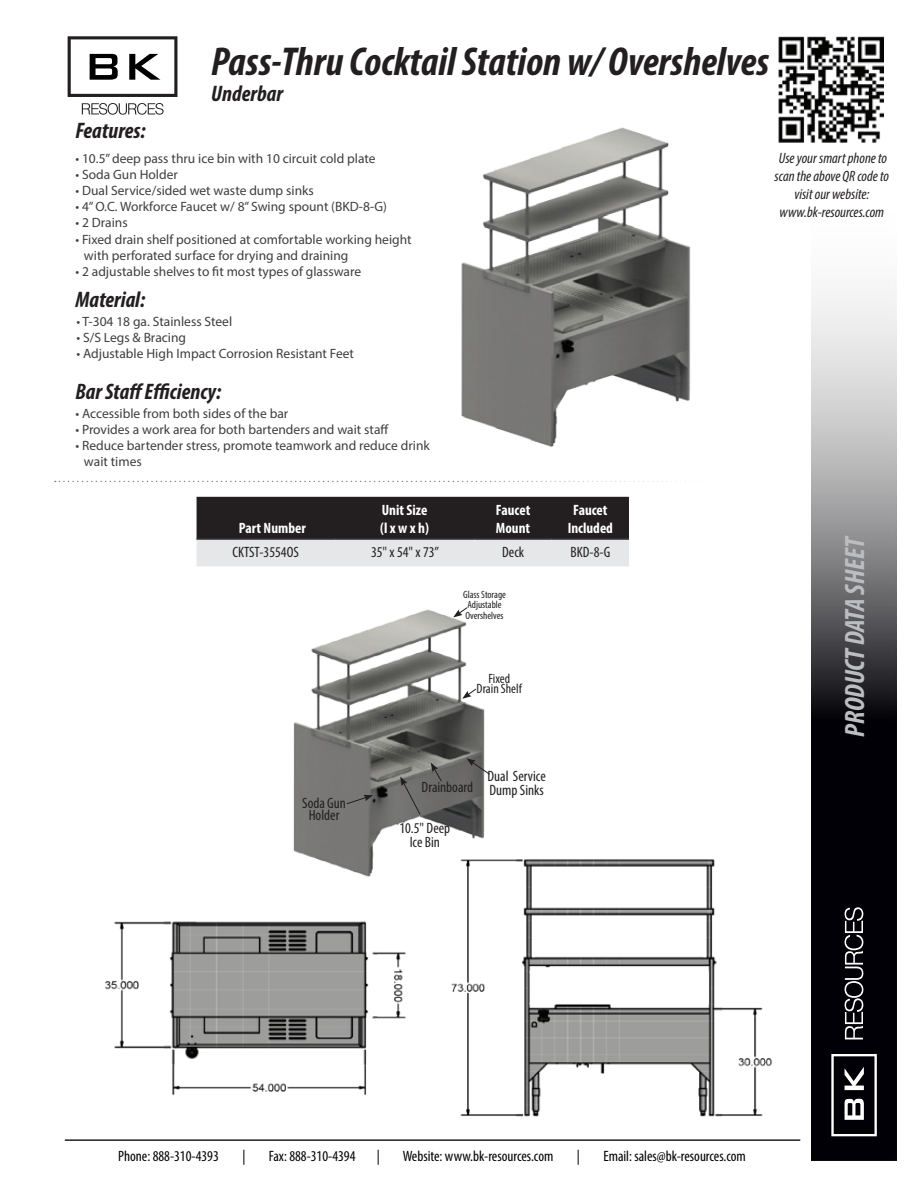
<style>
.page{position:relative;width:918px;height:1188px;background:#fff}
.page>*{position:absolute;margin:0;border:0;box-sizing:border-box;transform-origin:0 0}
.t1{font:italic 700 condensed 40.5px "Myriad Pro";color:#231f20}
.t2{font:italic 700 condensed 28.05px "Myriad Pro";letter-spacing:-.005em;color:#bcbdc0}
.t3{font:italic 700 condensed 22.5px "Myriad Pro";color:#231f20}
.t4{font:condensed 15px "Myriad Pro";color:#000001}
.t5{font:condensed 15px/13.5px "Myriad Pro";color:#231f20;text-align:center}
.t6{font:italic condensed 15px/18px "Myriad Pro";color:#231f20;text-align:center}
.t7{font:700 condensed 15px/18px "Myriad Pro";color:#fff}
.t8{font:13.5px/16.2px "Myriad Pro";color:#3e3e3f}
.t9{font:condensed 13.5px/10.5px "Myriad Pro";color:#231f20;text-align:center}
.t10{font:condensed 10.5px/10.5px "Myriad Pro";color:#231f20}
</style>
<div class="page">
<svg style="left:811px;top:291px;width:86px;height:870px;background:#505054"></svg>
<svg style="left:845px;top:907px;width:18px;height:132px"></svg>
<svg style="left:831px;top:1054px;width:46px;height:82px"></svg>
<img style="left:779px;top:37px;width:105px;height:105px">
<hr style="left:65px;top:1139px;width:735px;height:2px;background:#231f20">
<img style="left:451px;top:859px;width:321px;height:258px">
<svg style="left:55px;top:481px;width:626px;height:1px"></svg>
<svg style="left:82px;top:103px;width:82px;height:12px"></svg>
<svg style="left:68px;top:36px;width:109px;height:61px"></svg>
<svg style="left:197px;top:497px;width:432px;height:69px;background:#6e6c6d"></svg>
<hr style="left:197px;top:538px;width:138px;height:1px;background:#231f20">
<hr style="left:197px;top:539px;width:138px;height:1px;background:#231f20">
<hr style="left:335px;top:538px;width:140px;height:1px;background:#231f20">
<hr style="left:335px;top:539px;width:140px;height:1px;background:#231f20">
<hr style="left:475px;top:538px;width:77px;height:1px;background:#231f20">
<hr style="left:475px;top:539px;width:77px;height:1px;background:#231f20">
<hr style="left:552px;top:538px;width:77px;height:1px;background:#231f20">
<hr style="left:552px;top:539px;width:77px;height:1px;background:#231f20">
<img style="left:105px;top:921px;width:301px;height:175px">
<img style="left:293px;top:607px;width:216px;height:276px">
<img style="left:461px;top:127px;width:230px;height:320px">
<svg style="left:346px;top:795px;width:27px;height:9px"></svg>
<svg style="left:466px;top:758px;width:24px;height:17px"></svg>
<svg style="left:431px;top:762px;width:11px;height:20px"></svg>
<svg style="left:400px;top:777px;width:21px;height:38px"></svg>
<h3 class="t3" style="left:75px;top:117px;width:72px">Features:</h3>
<h1 class="t1" style="left:211px;top:36px;width:560px">Pass-Thru Cocktail Station w/ Overshelves</h1>
<h3 class="t3" style="left:211px;top:80px;width:73px">Underbar</h3>
<p class="t8" style="left:75px;top:150px;width:302px">• 10.5” deep pass thru ice bin with 10 circuit cold plate</p>
<p class="t8" style="left:75px;top:166px;width:104px">• Soda Gun Holder</p>
<p class="t8" style="left:75px;top:182px;width:240px">• Dual Service/sided wet waste dump sinks</p>
<p class="t8" style="left:75px;top:198px;width:313px">• 4” O.C. Workforce Faucet w/ 8” Swing spount (BKD-8-G)</p>
<p class="t8" style="left:75px;top:215px;width:54px">• 2 Drains</p>
<p class="t8" style="left:84px;top:231px;width:329px;text-indent:-9px">• Fixed drain shelf positioned at comfortable working height with perforated surface for drying and draining</p>
<p class="t8" style="left:75px;top:263px;width:287px">• 2 adjustable shelves to fit most types of glassware</p>
<h3 class="t3" style="left:75px;top:285px;width:71px">Material:</h3>
<p class="t8" style="left:76px;top:313px;width:157px">• T-304 18 ga. Stainless Steel</p>
<p class="t8" style="left:76px;top:329px;width:111px">• S/S Legs &amp; Bracing</p>
<p class="t8" style="left:76px;top:345px;width:279px">• Adjustable High Impact Corrosion Resistant Feet</p>
<h3 class="t3" style="left:75px;top:378px;width:148px">Bar Staff Efficiency:</h3>
<p class="t8" style="left:75px;top:405px;width:214px">• Accessible from both sides of the bar</p>
<p class="t8" style="left:75px;top:421px;width:315px">• Provides a work area for both bartenders and wait staff</p>
<p class="t8" style="left:84px;top:437px;width:347px;text-indent:-9px">• Reduce bartender stress, promote teamwork and reduce drink wait times</p>
<p class="t7" style="left:239px;top:519px;width:68px">Part Number</p>
<p class="t7" style="left:380px;top:501px;width:50px">Unit Size (l x w x h)</p>
<p class="t7" style="left:496px;top:501px;width:36px">Faucet<br>Mount</p>
<p class="t7" style="left:568px;top:501px;width:47px;text-align:center">Faucet<br>Included</p>
<p class="t5" style="left:232px;top:545px;width:68px">CKTST-3554OS</p>
<p class="t5" style="left:371px;top:545px;width:70px">35" x 54" x 73”</p>
<p class="t5" style="left:502px;top:545px;width:24px">Deck</p>
<p class="t5" style="left:570px;top:545px;width:41px">BKD-8-G</p>
<p class="t10" style="left:463px;top:589px;width:44px">Glass Storage<br>Adjustable<br>Overshelves</p>
<p class="t5" style="left:302px;top:797px;width:45px;line-height:12px">Soda Gun<br>Holder</p>
<p class="t9" style="left:477px;top:673px;width:47px">Fixed<br>Drain Shelf</p>
<p class="t5" style="left:422px;top:780px;width:53px">Drainboard</p>
<p class="t5" style="left:399px;top:821px;width:52px">10.5" Deep<br>Ice Bin</p>
<p class="t5" style="left:487px;top:769px;width:60px;text-align:left">Dual Service<br>Dump Sinks</p>
<p class="t6" style="left:775px;top:149px;width:116px">Use your smart phone to scan the above QR code to visit our website: www.bk-resources.com</p>
<h2 class="t2" style="left:837px;top:737px;width:203px;rotate:-90deg">PRODUCT DATA SHEET</h2>
<p class="t4" style="left:118px;top:1147px;width:102px">Phone: 888-310-4393</p>
<p class="t4" style="left:242px;top:1147px;width:5px">|</p>
<p class="t4" style="left:269px;top:1147px;width:88px">Fax: 888-310-4394</p>
<p class="t4" style="left:377px;top:1147px;width:5px">|</p>
<p class="t4" style="left:403px;top:1147px;width:152px">Website: www.bk-resources.com</p>
<p class="t4" style="left:577px;top:1147px;width:5px">|</p>
<p class="t4" style="left:604px;top:1147px;width:144px">Email: sales@bk-resources.com</p>
</div>
